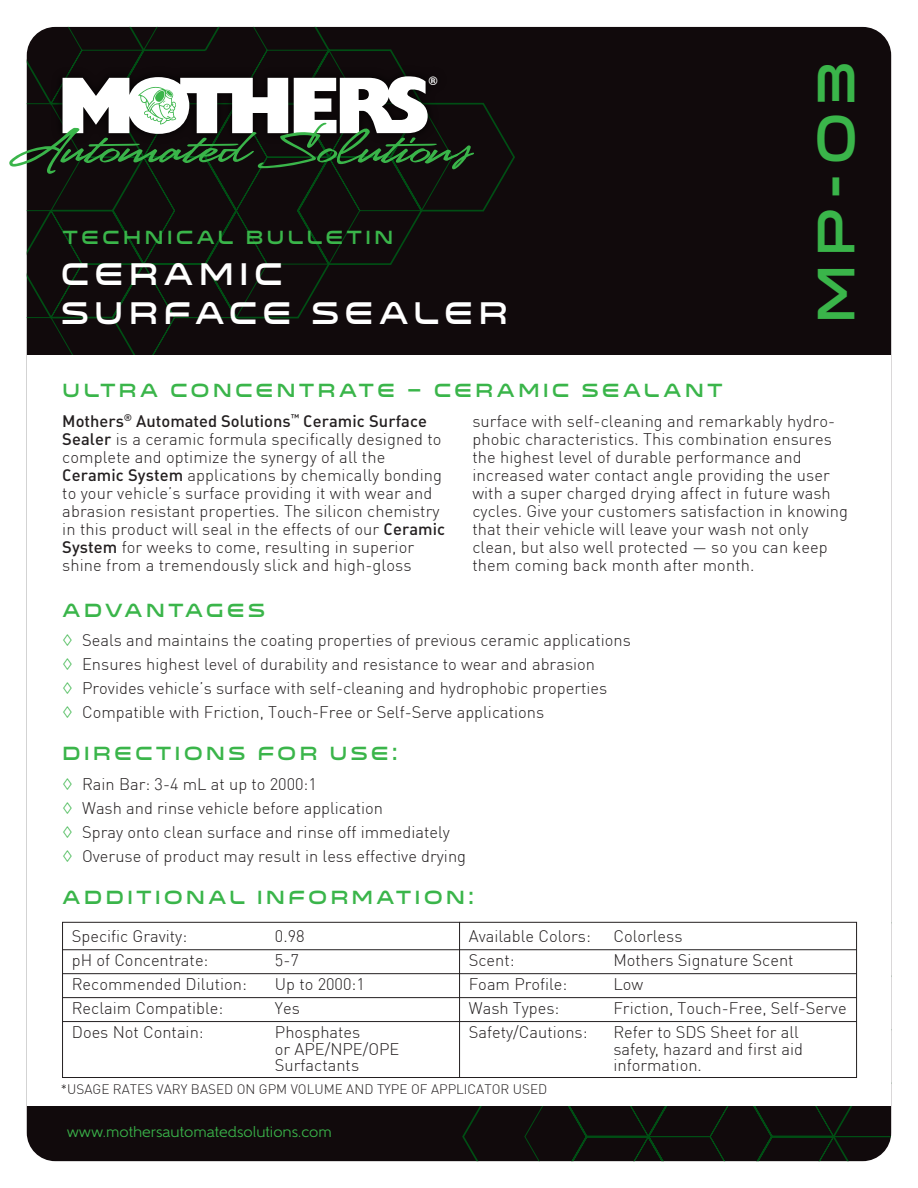
<style>
.page{position:relative;width:918px;height:1188px;background:#fff}
.page>*{position:absolute;margin:0;border:0;box-sizing:border-box;transform-origin:0 0}
.t1{font:78.15px "LHF Stanford Script";color:#3ab54a}
.t2{font:53.4px "Venera 900";color:#3ab54a;scale:.9 1}
.t3{font:31.8px/39px "Venera 900";letter-spacing:.205em;color:#fff;scale:.9 1}
.t4{font:19.35px "Venera 900";letter-spacing:.205em;color:#3ab54a;scale:.9 1}
.t5{font:300 16.5px/24px "DIN";color:#231f20}
.t6{font:16.5px "DIN Medium Alternate";color:#231f20}
.t7{font:15px "Gentleman 500";color:#3ab54a}
.t8{font:300 13.5px "DIN";color:#231f20}
.t9{font:700 11.85px "Helvetica";color:#fff}
.s1{font-family:"DIN Medium Alternate";font-weight:400}
.s2{color:#3ab54a}
</style>
<div class="page">
<div style="left:27px;top:27px;width:864px;height:1134px;background:#110a0c"></div>
<div style="left:27px;top:27px;width:489px;height:328px;background:#110a0c"></div>
<svg style="left:461px;top:1105px;width:430px;height:56px;background:#151312"></svg>
<div style="left:27px;top:355px;width:864px;height:750px;background:#fff"></div>
<div style="left:62px;top:922px;width:398px;height:156px;border:1px solid #231f20"></div>
<hr style="left:63px;top:949px;width:397px;height:1px;background:#231f20">
<hr style="left:63px;top:973px;width:397px;height:1px;background:#231f20">
<hr style="left:63px;top:997px;width:397px;height:1px;background:#231f20">
<hr style="left:63px;top:1021px;width:397px;height:1px;background:#231f20">
<div style="left:459px;top:922px;width:398px;height:156px;border:1px solid #231f20"></div>
<hr style="left:460px;top:949px;width:397px;height:1px;background:#231f20">
<hr style="left:460px;top:973px;width:397px;height:1px;background:#231f20">
<hr style="left:460px;top:997px;width:397px;height:1px;background:#231f20">
<hr style="left:460px;top:1021px;width:397px;height:1px;background:#231f20">
<img style="left:50px;top:62px;width:400px;height:85px">
<svg style="left:294px;top:76px;width:134px;height:57px"></svg>
<svg style="left:63px;top:77px;width:225px;height:57px"></svg>
<p class="t9" style="left:429px;top:71px;width:10px">®</p>
<h1 class="t1" style="left:23px;top:105px;width:449px">Automated Solutions</h1>
<p class="t4" style="left:63px;top:226px;width:369px">TECHNICAL BULLETIN</p>
<h3 class="t3" style="left:61px;top:255px;width:497px">CERAMIC<br>SURFACE SEALER</h3>
<p class="t4" style="left:63px;top:379px;width:735px">ULTRA CONCENTRATE – CERAMIC SEALANT</p>
<h2 class="t2" style="left:804px;top:323px;width:293px;rotate:-90deg">MP-O3</h2>
<p class="t6" style="left:62px;top:410px;width:366px">Mothers<sup>®</sup> Automated Solutions<sup>™</sup> Ceramic Surface</p>
<p class="t5" style="left:62px;top:430px;width:384px;line-height:18px"><span class="s1">Sealer</span> is a ceramic formula specifically designed to complete and optimize the synergy of all the <span class="s1">Ceramic System</span> applications by chemically bonding to your vehicle’s surface providing it with wear and abrasion resistant properties. The silicon chemistry in this product will seal in the effects of our <span class="s1">Ceramic System</span> for weeks to come, resulting in superior shine from a tremendously slick and high-gloss</p>
<p class="t4" style="left:63px;top:598px;width:226px">ADVANTAGES</p>
<p class="t5" style="left:472px;top:412px;width:377px;line-height:18px">surface with self-cleaning and remarkably hydro&shy;phobic characteristics. This combination ensures the highest level of durable performance and increased water contact angle providing the user with a super charged drying affect in future wash cycles. Give your customers satisfaction in knowing that their vehicle will leave your wash not only clean, but also well protected — so you can keep them coming back month after month.</p>
<p class="t5" style="left:62px;top:628px;width:570px"><span class="s2">◊</span> Seals and maintains the coating properties of previous ceramic applications <span class="s2">◊</span> Ensures highest level of durability and resistance to wear and abrasion<br><span class="s2">◊</span> Provides vehicle’s surface with self-cleaning and hydrophobic properties<br><span class="s2">◊</span> Compatible with Friction, Touch-Free or Self-Serve applications</p>
<p class="t4" style="left:63px;top:742px;width:374px">DIRECTIONS FOR USE:</p>
<p class="t5" style="left:62px;top:772px;width:405px"><span class="s2">◊</span> Rain Bar: 3-4 mL at up to 2000:1<br><span class="s2">◊</span> Wash and rinse vehicle before application<br><span class="s2">◊</span> Spray onto clean surface and rinse off immediately<br><span class="s2">◊</span> Overuse of product may result in less effective drying</p>
<p class="t4" style="left:63px;top:885px;width:458px">ADDITIONAL INFORMATION:</p>
<p class="t5" style="left:275px;top:924px;width:91px">0.98<br>5-7<br>Up to 2000:1<br>Yes<br>Phosphates</p>
<p class="t5" style="left:275px;top:1040px;width:126px;line-height:16.5px">or APE/NPE/OPE<br>Surfactants</p>
<p class="t5" style="left:72px;top:924px;width:177px">Specific Gravity:<br>pH of Concentrate:<br>Recommended Dilution:<br>Reclaim Compatible:<br>Does Not Contain:</p>
<p class="t5" style="left:613px;top:924px;width:235px">Colorless<br>Mothers Signature Scent<br>Low<br>Friction, Touch-Free, Self-Serve<br>Refer to SDS Sheet for all</p>
<p class="t5" style="left:613px;top:1040px;width:191px;line-height:16.5px">safety, hazard and first aid information.</p>
<p class="t5" style="left:469px;top:924px;width:124px">Available Colors:<br>Scent:<br>Foam Profile:<br>Wash Types:<br>Safety/Cautions:</p>
<p class="t8" style="left:61px;top:1080px;width:488px">*USAGE RATES VARY BASED ON GPM VOLUME AND TYPE OF APPLICATOR USED</p>
<p class="t7" style="left:67px;top:1123px;width:267px">www.mothersautomatedsolutions.com</p>
</div>
